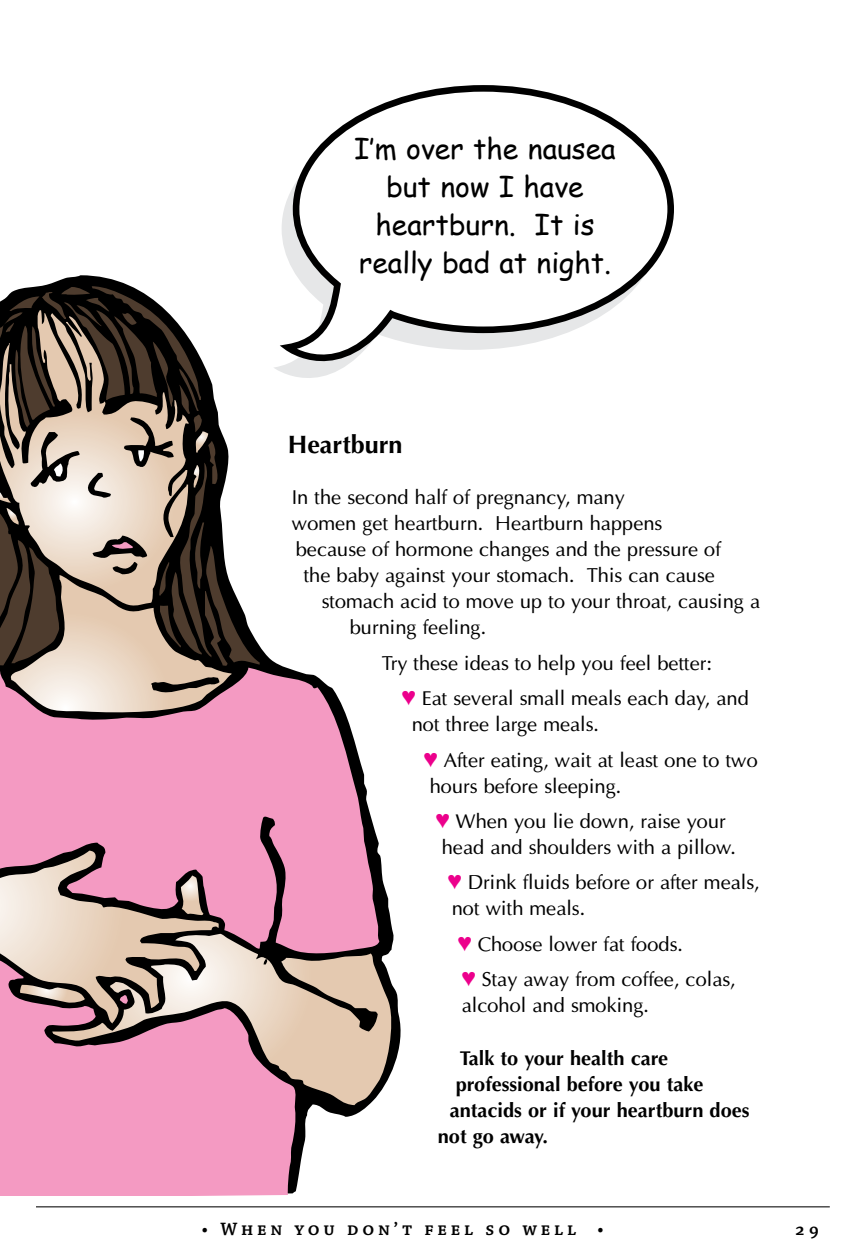
<style>
.page{position:relative;width:864px;height:1260px;background:#fff}
.page>*{position:absolute;margin:0;border:0;box-sizing:border-box;transform-origin:0 0}
.t1{font:28.4px/37.8px "Comic Sans MS";color:#000;text-align:center}
.t2{font:700 25.2px "Optima LT Std";color:#000}
.t3{font:20px/35.4px "Optima";color:#000}
.t4{font:700 20px "Optima LT Std";color:#000}
.t5{font:600 18.8px "Chaparral Pro";letter-spacing:.2em;color:#000}
.s1{color:#ec008c}
</style>
<div class="page">
<svg style="left:41px;top:275px;width:360px;height:904px"></svg>
<div style="left:0;top:1023px;width:298px;height:173px;background:#f49ac2"></div>
<svg style="left:0;top:668px;width:379px;height:266px;background:#e495b8"></svg>
<svg style="left:0;top:286px;width:260px;height:428px"></svg>
<svg style="left:52px;top:934px;width:343px;height:171px;background:#c899a0"></svg>
<svg style="left:263px;top:958px;width:5px;height:7px"></svg>
<svg style="left:0;top:851px;width:219px;height:172px;background:#bd9d9e"></svg>
<svg style="left:273px;top:275px;width:128px;height:132px"></svg>
<svg style="left:281px;top:85px;width:393px;height:301px"></svg>
<hr style="left:36px;top:1206px;width:794px;height:1px;background:#000">
<h1 class="t1" style="left:354px;top:129px;width:263px">I’m over the nausea but now I have heartburn. It is really bad at night.</h1>
<p class="t2" style="left:288px;top:430px;width:116px">Heartburn</p>
<p class="t3" style="left:292px;top:480px;width:335px">In the second half of pregnancy, many</p>
<p class="t3" style="left:292px;top:506px;width:372px">women get heartburn. Heartburn happens</p>
<p class="t3" style="left:296px;top:532px;width:427px">because of hormone changes and the pressure of</p>
<p class="t3" style="left:304px;top:558px;width:413px">the baby against your stomach. This can cause</p>
<p class="t3" style="left:322px;top:584px;width:440px">stomach acid to move up to your throat, causing a</p>
<p class="t3" style="left:350px;top:610px;width:138px">burning feeling.</p>
<p class="t3" style="left:402px;top:645px;width:349px;text-indent:-20px">Try these ideas to help you feel better:<br><span class="s1">♥</span> Eat several small meals each day, and</p>
<p class="t3" style="left:424px;top:707px;width:336px;text-indent:-12px">not three large meals.<br><span class="s1">♥</span> After eating, wait at least one to two</p>
<p class="t3" style="left:436px;top:768px;width:292px;text-indent:-6px">hours before sleeping.<br><span class="s1">♥</span> When you lie down, raise your</p>
<p class="t3" style="left:448px;top:829px;width:313px;text-indent:-6px">head and shoulders with a pillow.<br><span class="s1">♥</span> Drink fluids before or after meals,</p>
<p class="t3" style="left:458px;top:891px;width:279px;text-indent:-6px">not with meals.<br><span class="s1">♥</span> Choose lower fat foods.<br><span class="s1">♥</span> Stay away from coffee, colas,</p>
<p class="t3" style="left:462px;top:988px;width:189px">alcohol and smoking.</p>
<p class="t4" style="left:460px;top:1047px;width:210px">Talk to your health care</p>
<p class="t4" style="left:456px;top:1073px;width:249px">professional before you take</p>
<p class="t4" style="left:450px;top:1099px;width:301px">antacids or if your heartburn does</p>
<p class="t4" style="left:438px;top:1125px;width:112px">not go away.</p>
<p class="t5" style="left:202px;top:1218px;width:404px">• When you don’t feel so well •</p>
<p class="t5" style="left:795px;top:1218px;width:26px">29</p>
</div>
